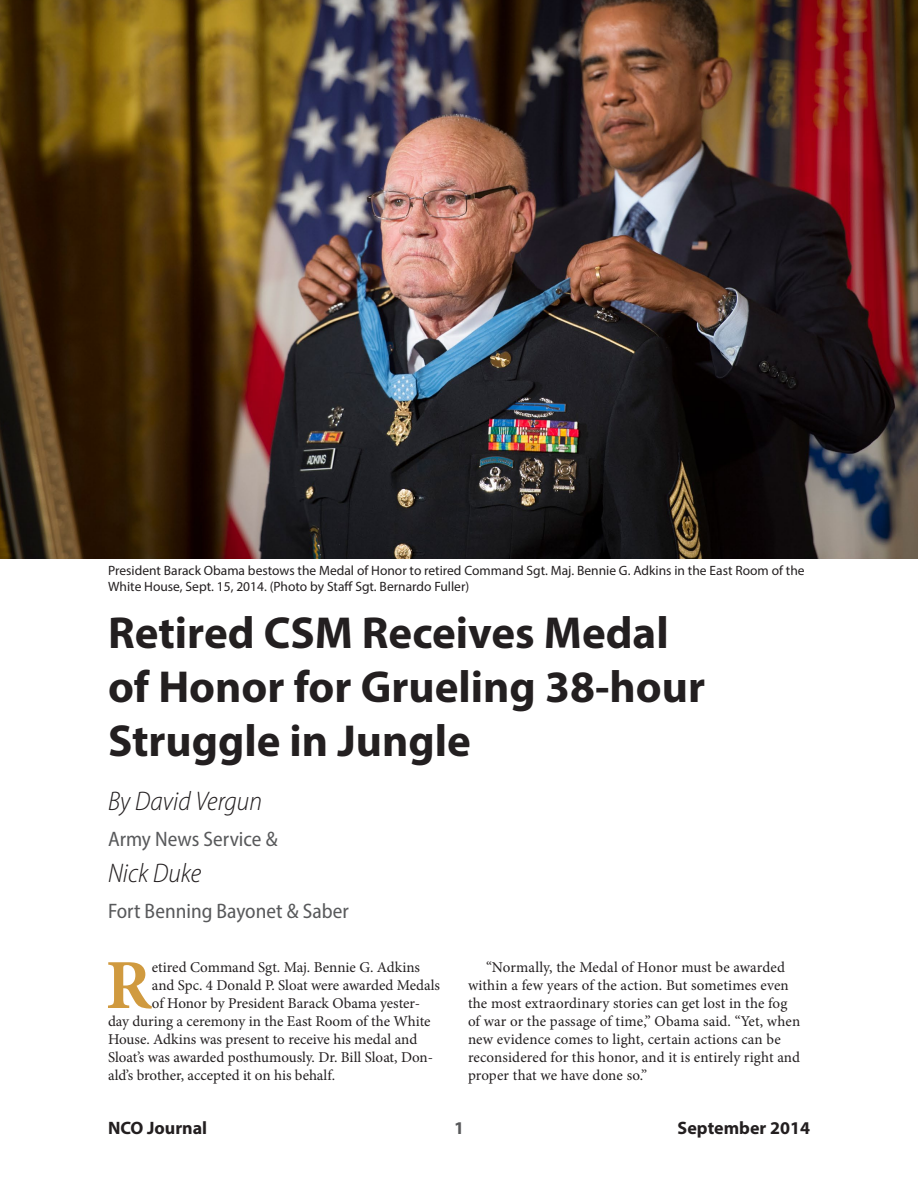
<style>
.page{position:relative;width:918px;height:1188px;background:#fff}
.page>*{position:absolute;margin:0;border:0;box-sizing:border-box;transform-origin:0 0}
.t1{font:700 70.35px "Minion Pro";color:#d09a3f}
.t2{font:700 45px/54px "Myriad Pro";color:#231f20}
.t3{font:italic 300 semi-condensed 27px "Myriad Pro";color:#231f20}
.t4{font:semi-condensed 21px "Myriad Pro";color:#58595b}
.t5{font:700 18px "Myriad Pro";color:#231f20}
.t6{font:700 18px "Myriad Pro";color:#58595b}
.t7{font:15px/18px "Minion Pro";color:#231f20}
.t8{font:13.5px/16.5px "Myriad Pro";color:#231f20}
</style>
<div class="page">
<img style="left:0;top:0;width:918px;height:558px">
<p class="t8" style="left:108px;top:562px;width:698px">President Barack Obama bestows the Medal of Honor to retired Command Sgt. Maj. Bennie G. Adkins in the East Room of the<br>White House, Sept. 15, 2014. (Photo by Staff Sgt. Bernardo Fuller)</p>
<h2 class="t2" style="left:108px;top:604px;width:599px">Retired CSM Receives Medal of Honor for Grueling 38-hour<br>Struggle in Jungle</h2>
<h3 class="t3" style="left:108px;top:785px;width:156px">By David Vergun</h3>
<h3 class="t4" style="left:108px;top:826px;width:171px">Army News Service &amp;</h3>
<h3 class="t3" style="left:108px;top:857px;width:95px">Nick Duke</h3>
<h3 class="t4" style="left:108px;top:898px;width:242px">Fort Benning Bayonet &amp; Saber</h3>
<h1 class="t1" style="left:106px;top:936px;width:48px">R</h1>
<p class="t7" style="left:152px;top:958px;width:270px">etired Command Sgt. Maj. Bennie G. Adkins</p>
<p class="t7" style="left:468px;top:958px;width:334px;text-indent:18px">“Normally, the Medal of Honor must be awarded within a few years of the action. But sometimes even the most extraordinary stories can get lost in the fog of war or the passage of time,” Obama said. “Yet, when new evidence comes to light, certain actions can be reconsidered for this honor, and it is entirely right and proper that we have done so.”</p>
<p class="t7" style="left:152px;top:976px;width:290px">and Spc. 4 Donald P. Sloat were awarded Medals</p>
<p class="t7" style="left:152px;top:994px;width:270px">of Honor by President Barack Obama yester-</p>
<p class="t7" style="left:108px;top:1012px;width:324px">day during a ceremony in the East Room of the White</p>
<p class="t7" style="left:108px;top:1030px;width:311px">House. Adkins was present to receive his medal and</p>
<p class="t7" style="left:108px;top:1048px;width:327px">Sloat’s was awarded posthumously. Dr. Bill Sloat, Don-</p>
<p class="t7" style="left:108px;top:1066px;width:229px">ald’s brother, accepted it on his behalf.</p>
<p class="t5" style="left:108px;top:1116px;width:101px">NCO Journal</p>
<p class="t6" style="left:454px;top:1116px;width:11px">1</p>
<p class="t5" style="left:678px;top:1116px;width:134px">September 2014</p>
</div>
